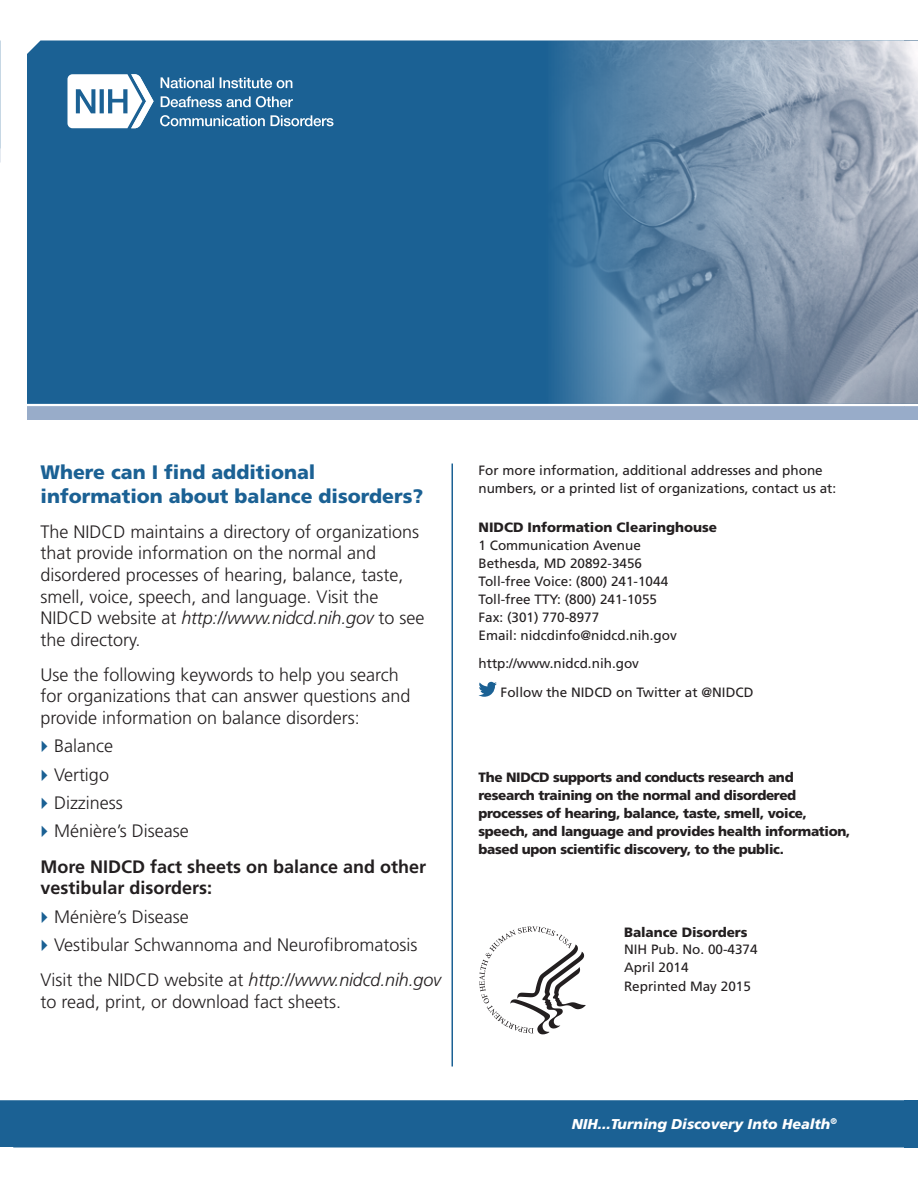
<style>
.page{position:relative;width:918px;height:1188px;background:#fff}
.page>*{position:absolute;margin:0;border:0;box-sizing:border-box;transform-origin:0 0}
.t1{font:900 19.5px/23.4px "Frutiger LT Std";color:#1b6194}
.t2{font:300 18px/21.6px "Frutiger LT Std";color:#231f20}
.t3{font:700 18px/21.6px "Frutiger LT Std";color:#231f20}
.t4{font:italic 900 14.25px "Frutiger LT Std";color:#fff}
.t5{font:13.5px/18px "Frutiger LT Std";color:#231f20}
.t6{font:900 13.5px/18px "Frutiger LT Std";letter-spacing:-.025em;color:#231f20}
.t7{font:900 13.5px "Frutiger LT Std";letter-spacing:-.005em;color:#231f20}
.s1{font-style:italic}
.s2{font-weight:900}
</style>
<div class="page">
<div style="left:0;top:1100px;width:918px;height:48px;background:#1b6194"></div>
<svg style="left:478px;top:682px;width:19px;height:15px"></svg>
<svg style="left:479px;top:926px;width:107px;height:108px"></svg>
<div style="left:27px;top:406px;width:891px;height:14px;background:#98acc9"></div>
<hr style="left:452px;top:464px;width:1px;height:603px;background:#1b6194">
<div style="left:27px;top:40px;width:507px;height:364px;background:#1b6194"></div>
<img style="left:534px;top:40px;width:384px;height:364px">
<svg style="left:68px;top:74px;width:86px;height:54px"></svg>
<svg style="left:160px;top:115px;width:174px;height:11px;background:#6a98b9"></svg>
<svg style="left:161px;top:96px;width:132px;height:11px"></svg>
<svg style="left:161px;top:77px;width:131px;height:11px"></svg>
<h2 class="t1" style="left:40px;top:461px;width:384px">Where can I find additional information about balance disorders?</h2>
<p class="t2" style="left:40px;top:521px;width:386px">The NIDCD maintains a directory of organizations that provide information on the normal and disordered processes of hearing, balance, taste, smell, voice, speech, and language. Visit the NIDCD website at <span class="s1">http://www.nidcd.nih.gov</span> to see the directory.</p>
<p class="t2" style="left:40px;top:664px;width:372px">Use the following keywords to help you search for organizations that can answer questions and provide information on balance disorders:</p>
<p class="t2" style="left:54px;top:736px;width:61px">Balance</p>
<p class="t2" style="left:54px;top:764px;width:57px">Vertigo</p>
<p class="t2" style="left:54px;top:792px;width:70px">Dizziness</p>
<p class="t2" style="left:54px;top:821px;width:136px">Ménière’s Disease</p>
<p class="t3" style="left:40px;top:856px;width:387px">More NIDCD fact sheets on balance and other vestibular disorders:</p>
<p class="t2" style="left:54px;top:906px;width:136px">Ménière’s Disease</p>
<p class="t2" style="left:54px;top:934px;width:365px">Vestibular Schwannoma and Neurofibromatosis</p>
<p class="t2" style="left:40px;top:969px;width:402px">Visit the NIDCD website at <span class="s1">http://www.nidcd.nih.gov </span>to read, print, or download fact sheets.</p>
<p class="t5" style="left:478px;top:461px;width:359px">For more information, additional addresses and phone numbers, or a printed list of organizations, contact us at:</p>
<p class="t5" style="left:478px;top:518px;width:240px"><span class="s2">NIDCD Information Clearinghouse<br></span>1 Communication Avenue<br>Bethesda, MD 20892-3456<br>Toll-free Voice: (800) 241-1044<br>Toll-free TTY: (800) 241-1055<br>Fax: (301) 770-8977<br>Email: nidcdinfo@nidcd.nih.gov</p>
<p class="t5" style="left:478px;top:655px;width:162px">http://www.nidcd.nih.gov</p>
<p class="t5" style="left:501px;top:683px;width:254px">Follow the NIDCD on Twitter at @NIDCD</p>
<p class="t6" style="left:478px;top:768px;width:373px">The NIDCD supports and conducts research and research training on the normal and disordered processes of hearing, balance, taste, smell, voice, speech, and language and provides health information, based upon scientific discovery, to the public.</p>
<h3 class="t7" style="left:624px;top:924px;width:125px">Balance Disorders</h3>
<p class="t5" style="left:624px;top:940px;width:135px">NIH Pub. No. 00-4374<br>April 2014<br>Reprinted May 2015</p>
<p class="t4" style="left:572px;top:1116px;width:267px">NIH...Turning Discovery Into Health<sup>®</sup></p>
</div>
